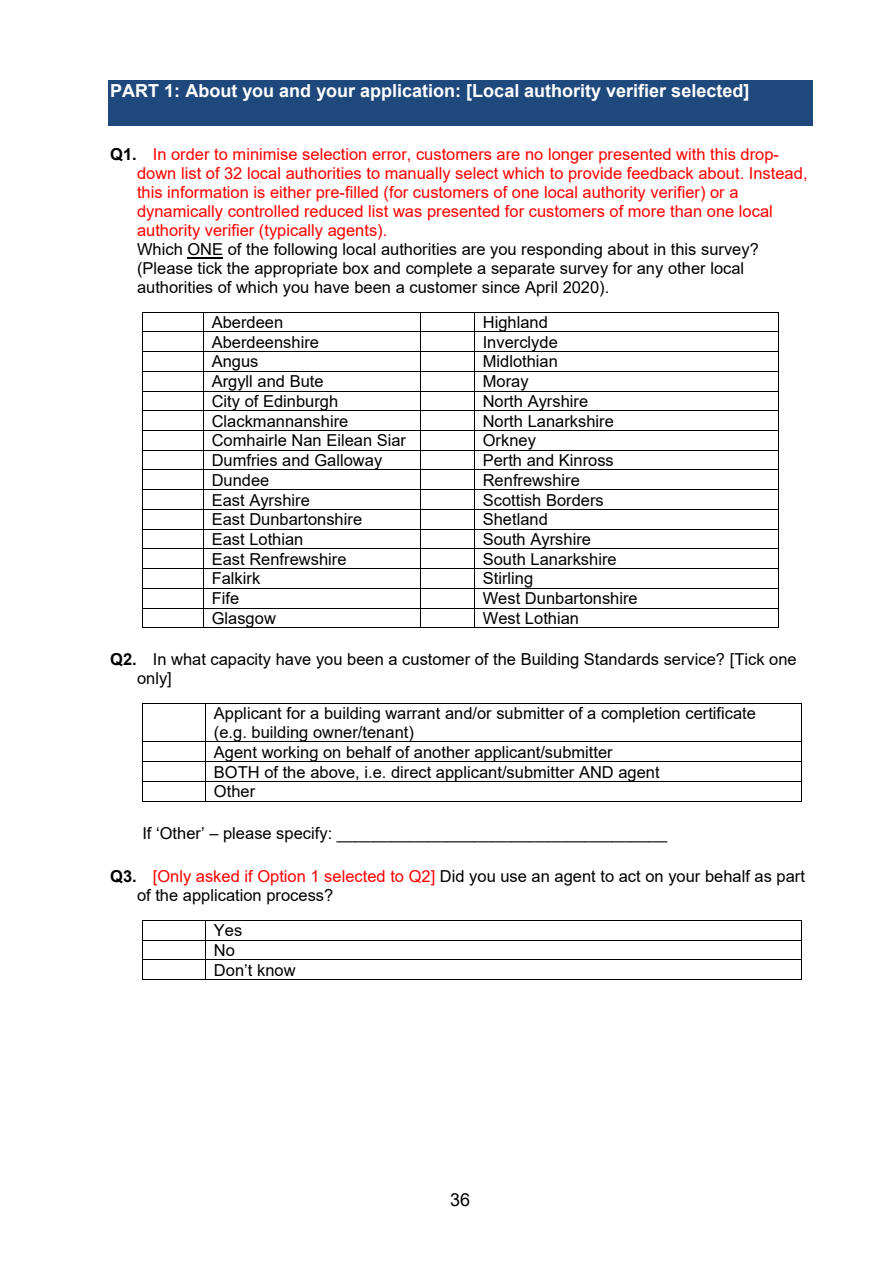
<style>
.page{position:relative;width:893px;height:1263px;background:#fff}
.page>*{position:absolute;margin:0;border:0;box-sizing:border-box;transform-origin:0 0}
.t1{font:700 18px "Arial";color:#fff}
.t2{font:18px "Arial";color:#000}
.t3{font:16.5px/18.9px "Arial";color:#000}
.t4{font:16.5px/18.9px "Arial";color:#f00}
.s1{font-weight:700;color:#000}
.s2{font-weight:700}
.s3{color:#f00}
</style>
<div class="page">
<div style="left:108px;top:80px;width:704px;height:24px;background:#1f497c"></div>
<div style="left:108px;top:104px;width:704px;height:22px;background:#1f497c"></div>
<hr style="left:187px;top:257px;width:36px;height:1px;background:#000">
<hr style="left:142px;top:312px;width:637px;height:1px;background:#000">
<hr style="left:142px;top:332px;width:637px;height:1px;background:#000">
<hr style="left:142px;top:351px;width:637px;height:1px;background:#000">
<hr style="left:142px;top:371px;width:637px;height:1px;background:#000">
<hr style="left:142px;top:391px;width:637px;height:1px;background:#000">
<hr style="left:142px;top:410px;width:637px;height:1px;background:#000">
<hr style="left:142px;top:430px;width:637px;height:1px;background:#000">
<hr style="left:142px;top:450px;width:637px;height:1px;background:#000">
<hr style="left:142px;top:470px;width:637px;height:1px;background:#000">
<hr style="left:142px;top:489px;width:637px;height:1px;background:#000">
<hr style="left:142px;top:509px;width:637px;height:1px;background:#000">
<hr style="left:142px;top:529px;width:637px;height:1px;background:#000">
<hr style="left:142px;top:549px;width:637px;height:1px;background:#000">
<hr style="left:142px;top:568px;width:637px;height:1px;background:#000">
<hr style="left:142px;top:588px;width:637px;height:1px;background:#000">
<hr style="left:142px;top:608px;width:637px;height:1px;background:#000">
<svg style="left:142px;top:313px;width:1px;height:314px"></svg>
<hr style="left:142px;top:627px;width:61px;height:1px;background:#000">
<svg style="left:203px;top:313px;width:1px;height:315px"></svg>
<hr style="left:204px;top:627px;width:216px;height:1px;background:#000">
<svg style="left:420px;top:313px;width:1px;height:315px"></svg>
<hr style="left:421px;top:627px;width:53px;height:1px;background:#000">
<svg style="left:474px;top:313px;width:1px;height:315px"></svg>
<hr style="left:475px;top:627px;width:303px;height:1px;background:#000">
<svg style="left:778px;top:313px;width:1px;height:315px"></svg>
<hr style="left:142px;top:703px;width:660px;height:1px;background:#000">
<hr style="left:142px;top:704px;width:1px;height:38px;background:#000">
<hr style="left:205px;top:704px;width:1px;height:38px;background:#000">
<hr style="left:801px;top:704px;width:1px;height:38px;background:#000">
<hr style="left:142px;top:742px;width:660px;height:1px;background:#000">
<hr style="left:142px;top:761px;width:660px;height:1px;background:#000">
<hr style="left:142px;top:781px;width:660px;height:1px;background:#000">
<svg style="left:142px;top:743px;width:1px;height:58px"></svg>
<hr style="left:142px;top:801px;width:63px;height:1px;background:#000">
<svg style="left:205px;top:743px;width:1px;height:59px"></svg>
<hr style="left:206px;top:801px;width:595px;height:1px;background:#000">
<svg style="left:801px;top:743px;width:1px;height:59px"></svg>
<hr style="left:142px;top:920px;width:660px;height:1px;background:#000">
<hr style="left:142px;top:940px;width:660px;height:1px;background:#000">
<hr style="left:142px;top:959px;width:660px;height:1px;background:#000">
<svg style="left:142px;top:921px;width:1px;height:58px"></svg>
<hr style="left:142px;top:979px;width:63px;height:1px;background:#000">
<svg style="left:205px;top:921px;width:1px;height:59px"></svg>
<hr style="left:206px;top:979px;width:595px;height:1px;background:#000">
<svg style="left:801px;top:921px;width:1px;height:59px"></svg>
<p class="t1" style="left:110px;top:81px;width:641px">PART 1: About you and your application: [Local authority verifier selected]</p>
<p class="t4" style="left:137px;top:145px;width:672px;text-indent:-27px"><span class="s1">Q1.</span> In order to minimise selection error, customers are no longer presented with this drop&shy;down list of 32 local authorities to manually select which to provide feedback about. Instead, this information is either pre-filled (for customers of one local authority verifier) or a dynamically controlled reduced list was presented for customers of more than one local authority verifier (typically agents).</p>
<p class="t3" style="left:137px;top:240px;width:623px">Which ONE of the following local authorities are you responding about in this survey? (Please tick the appropriate box and complete a separate survey for any other local authorities of which you have been a customer since April 2020).</p>
<p class="t3" style="left:212px;top:313px;width:73px">Aberdeen</p>
<p class="t3" style="left:483px;top:313px;width:67px">Highland</p>
<p class="t3" style="left:212px;top:332px;width:109px">Aberdeenshire</p>
<p class="t3" style="left:483px;top:332px;width:77px">Inverclyde</p>
<p class="t3" style="left:212px;top:352px;width:48px">Angus</p>
<p class="t3" style="left:483px;top:352px;width:77px">Midlothian</p>
<p class="t3" style="left:212px;top:372px;width:113px">Argyll and Bute</p>
<p class="t3" style="left:483px;top:372px;width:47px">Moray</p>
<p class="t3" style="left:212px;top:392px;width:128px">City of Edinburgh</p>
<p class="t3" style="left:483px;top:392px;width:107px">North Ayrshire</p>
<p class="t3" style="left:212px;top:411px;width:138px">Clackmannanshire</p>
<p class="t3" style="left:483px;top:411px;width:133px">North Lanarkshire</p>
<p class="t3" style="left:212px;top:431px;width:196px">Comhairle Nan Eilean Siar</p>
<p class="t3" style="left:483px;top:431px;width:55px">Orkney</p>
<p class="t3" style="left:212px;top:451px;width:172px">Dumfries and Galloway</p>
<p class="t3" style="left:483px;top:451px;width:133px">Perth and Kinross</p>
<p class="t3" style="left:212px;top:471px;width:59px">Dundee</p>
<p class="t3" style="left:483px;top:471px;width:99px">Renfrewshire</p>
<p class="t3" style="left:212px;top:490px;width:100px">East Ayrshire</p>
<p class="t3" style="left:483px;top:490px;width:123px">Scottish Borders</p>
<p class="t3" style="left:212px;top:510px;width:152px">East Dunbartonshire</p>
<p class="t3" style="left:483px;top:510px;width:67px">Shetland</p>
<p class="t3" style="left:212px;top:530px;width:93px">East Lothian</p>
<p class="t3" style="left:483px;top:530px;width:110px">South Ayrshire</p>
<p class="t3" style="left:212px;top:549px;width:136px">East Renfrewshire</p>
<p class="t3" style="left:483px;top:549px;width:135px">South Lanarkshire</p>
<p class="t3" style="left:212px;top:569px;width:50px">Falkirk</p>
<p class="t3" style="left:483px;top:569px;width:52px">Stirling</p>
<p class="t3" style="left:212px;top:589px;width:29px">Fife</p>
<p class="t3" style="left:483px;top:589px;width:157px">West Dunbartonshire</p>
<p class="t3" style="left:212px;top:609px;width:66px">Glasgow</p>
<p class="t3" style="left:483px;top:609px;width:98px">West Lothian</p>
<p class="t3" style="left:137px;top:650px;width:661px;text-indent:-27px"><span class="s2">Q2.</span> In what capacity have you been a customer of the Building Standards service? [Tick one only]</p>
<p class="t3" style="left:214px;top:704px;width:543px;line-height:19.5px">Applicant for a building warrant and/or submitter of a completion certificate (e.g. building owner/tenant)<br>Agent working on behalf of another applicant/submitter<br>BOTH of the above, i.e. direct applicant/submitter AND agent<br>Other</p>
<p class="t3" style="left:142px;top:824px;width:526px">If ‘Other’ – please specify: ____________________________________</p>
<p class="t3" style="left:137px;top:867px;width:669px;text-indent:-27px"><span class="s2">Q3.</span> <span class="s3">[Only asked if Option 1 selected to Q2]</span> Did you use an agent to act on your behalf as part of the application process?</p>
<p class="t3" style="left:214px;top:921px;width:83px;line-height:19.6px">Yes<br>No<br>Don’t know</p>
<p class="t2" style="left:450px;top:1190px;width:21px">36</p>
</div>
